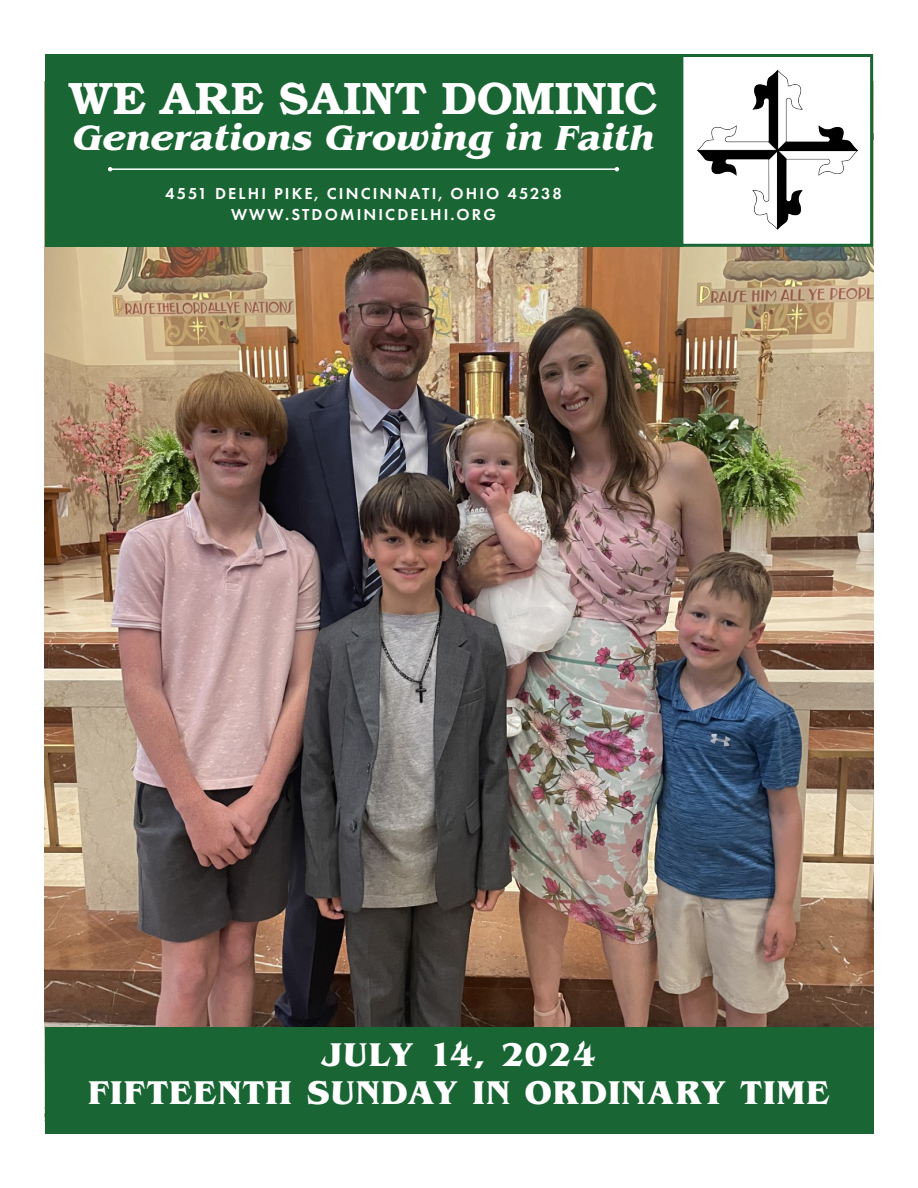
<style>
.page{position:relative;width:918px;height:1188px;background:#fff}
.page>*{position:absolute;margin:0;border:0;box-sizing:border-box;transform-origin:0 0}
.t1{font:700 45px "Brooklyn";letter-spacing:.01em;color:#fff}
.t2{font:italic 700 36px "Benguiat Pro ITC";letter-spacing:-.005em;color:#fff}
.t3{font:700 34.5px "Benguiat Pro ITC";letter-spacing:.05em;color:#fff}
.t4{font:700 34.5px "Benguiat Pro ITC";letter-spacing:.025em;color:#fff}
.t5{font:600 16.5px "Futura PT";letter-spacing:.13em;color:#fff}
</style>
<div class="page">
<img style="left:45px;top:247px;width:828px;height:781px">
<div style="left:45px;top:1028px;width:828px;height:106px;background:#196533"></div>
<div style="left:45px;top:54px;width:637px;height:193px;background:#196533"></div>
<hr style="left:110px;top:168px;width:507px;height:2px;background:#fff">
<svg style="left:108px;top:167px;width:4px;height:4px"></svg>
<svg style="left:615px;top:167px;width:4px;height:4px"></svg>
<img style="left:697px;top:70px;width:161px;height:160px">
<div style="left:680px;top:54px;width:193px;height:193px;border:3px solid #196533"></div>
<p class="t1" style="left:70px;top:72px;width:589px">WE ARE SAINT DOMINIC</p>
<p class="t2" style="left:73px;top:117px;width:583px">Generations Growing in Faith</p>
<p class="t5" style="left:165px;top:183px;width:398px">4551 DELHI PIKE, CINCINNATI, OHIO 45238</p>
<p class="t5" style="left:231px;top:204px;width:267px">WWW.STDOMINICDELHI.ORG</p>
<p class="t4" style="left:322px;top:1035px;width:276px">JULY 14, 2024</p>
<p class="t3" style="left:88px;top:1072px;width:743px">FIFTEENTH SUNDAY IN ORDINARY TIME</p>
</div>
